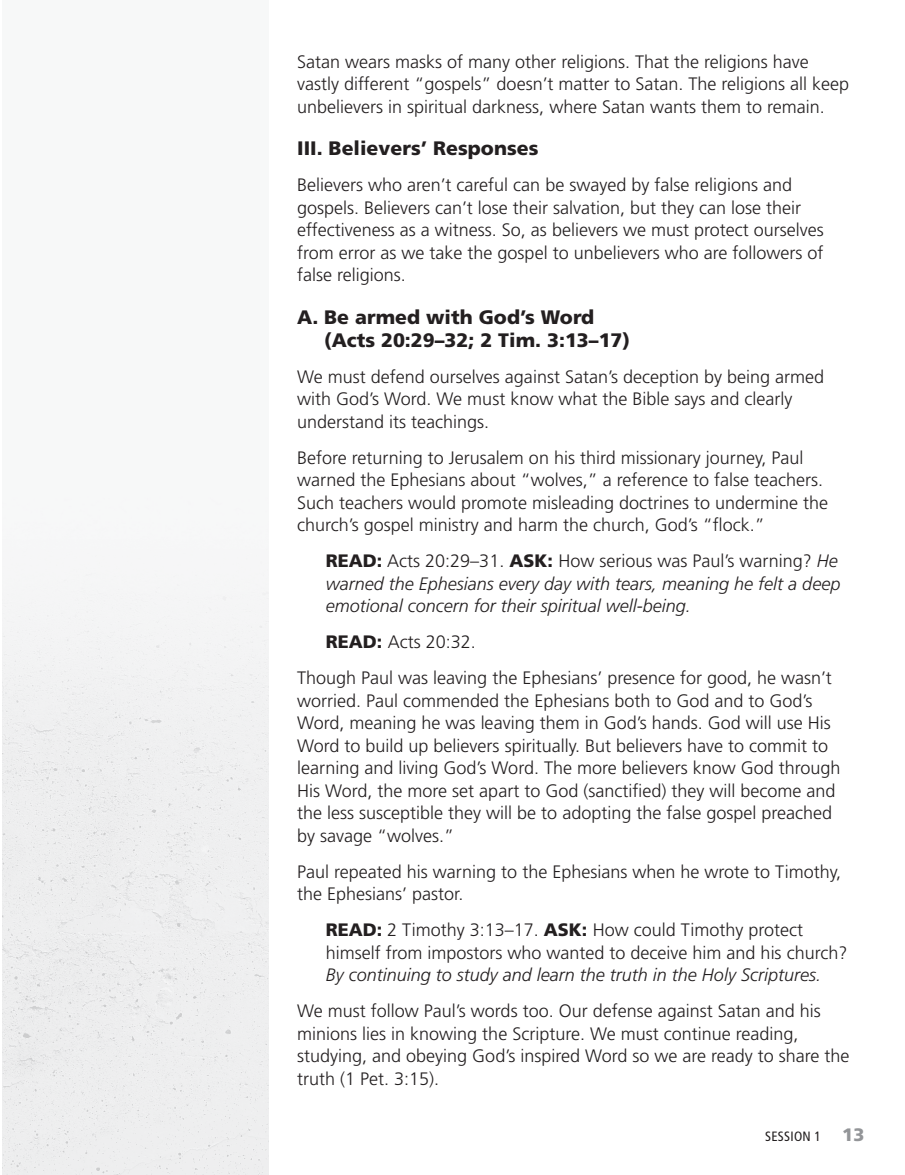
<style>
.page{position:relative;width:905px;height:1175px;background:#fff}
.page>*{position:absolute;margin:0;border:0;box-sizing:border-box;transform-origin:0 0}
.Outline_head_2{font:900 19.5px/22.5px "Frutiger LT Std";color:#231f20}
.Outline_head_1{font:900 19.5px "Frutiger LT Std";color:#231f20}
.Body-NO_indent{font:300 18px/22.5px "Frutiger LT Std";color:#231f20}
.ASK-body_indent{font:300 18px/22.5px "Frutiger LT Std";color:#231f20}
.ASK-body_indent-2{font:italic 300 18px/22.5px "Frutiger LT Std";color:#231f20}
.t1{font:condensed 13.5px "Frutiger LT Std";letter-spacing:.02em;color:#231f20}
.s1{font-weight:900;font-style:normal}
.s2{font-style:normal}
.s3{font-weight:900}
.s4{font-style:italic}
.s5{font-weight:900;font-stretch:normal;font-size:18px;color:#939598}
</style>
<div class="page">
<div style="left:3px;top:549px;width:266px;height:625px;background:#eeefef"></div>
<p class="Body-NO_indent" style="left:297px;top:50px;width:553px">Satan wears masks of many other religions. That the religions have vastly different “gospels” doesn’t matter to Satan. The religions all keep unbelievers in spiritual darkness, where Satan wants them to remain.</p>
<p class="Outline_head_1" style="left:297px;top:137px;width:243px">III. Believers’ Responses</p>
<p class="Body-NO_indent" style="left:297px;top:174px;width:528px">Believers who aren’t careful can be swayed by false religions and gospels. Believers can’t lose their salvation, but they can lose their effectiveness as a witness. So, as believers we must protect ourselves from error as we take the gospel to unbelievers who are followers of false religions.</p>
<p class="Outline_head_2" style="left:324px;top:306px;width:307px;text-indent:-27px">A. Be armed with God’s Word (Acts 20:29–32; 2 Tim. 3:13–17)</p>
<p class="Body-NO_indent" style="left:297px;top:365px;width:528px">We must defend ourselves against Satan’s deception by being armed with God’s Word. We must know what the Bible says and clearly understand its teachings.</p>
<p class="Body-NO_indent" style="left:297px;top:446px;width:532px">Before returning to Jerusalem on his third missionary journey, Paul warned the Ephesians about “wolves,” a reference to false teachers.<br>Such teachers would promote misleading doctrines to undermine the church’s gospel ministry and harm the church, God’s “flock.”</p>
<p class="ASK-body_indent-2" style="left:326px;top:550px;width:516px"><span class="s1">READ:</span> <span class="s2">Acts 20:29–31.</span> <span class="s1">ASK:</span> <span class="s2">How serious was Paul’s warning?</span> He warned the Ephesians every day with tears, meaning he felt a deep emotional concern for their spiritual well-being.</p>
<p class="ASK-body_indent" style="left:326px;top:631px;width:152px"><span class="s3">READ:</span> Acts 20:32.</p>
<p class="Body-NO_indent" style="left:297px;top:667px;width:545px">Though Paul was leaving the Ephesians’ presence for good, he wasn’t worried. Paul commended the Ephesians both to God and to God’s Word, meaning he was leaving them in God’s hands. God will use His Word to build up believers spiritually. But believers have to commit to learning and living God’s Word. The more believers know God through His Word, the more set apart to God (sanctified) they will become and the less susceptible they will be to adopting the false gospel preached by savage “wolves.”</p>
<p class="Body-NO_indent" style="left:297px;top:860px;width:545px">Paul repeated his warning to the Ephesians when he wrote to Timothy, the Ephesians’ pastor.</p>
<p class="ASK-body_indent" style="left:326px;top:919px;width:523px"><span class="s3">READ:</span> 2 Timothy 3:13–17. <span class="s3">ASK:</span> How could Timothy protect himself from impostors who wanted to deceive him and his church?<br><span class="s4">By continuing to study and learn the truth in the Holy Scriptures.</span></p>
<p class="Body-NO_indent" style="left:297px;top:1000px;width:554px">We must follow Paul’s words too. Our defense against Satan and his minions lies in knowing the Scripture. We must continue reading, studying, and obeying God’s inspired Word so we are ready to share the truth (1 Pet. 3:15).</p>
<p class="t1" style="left:765px;top:1128px;width:101px">SESSION 1 <span class="s5">13</span></p>
</div>
